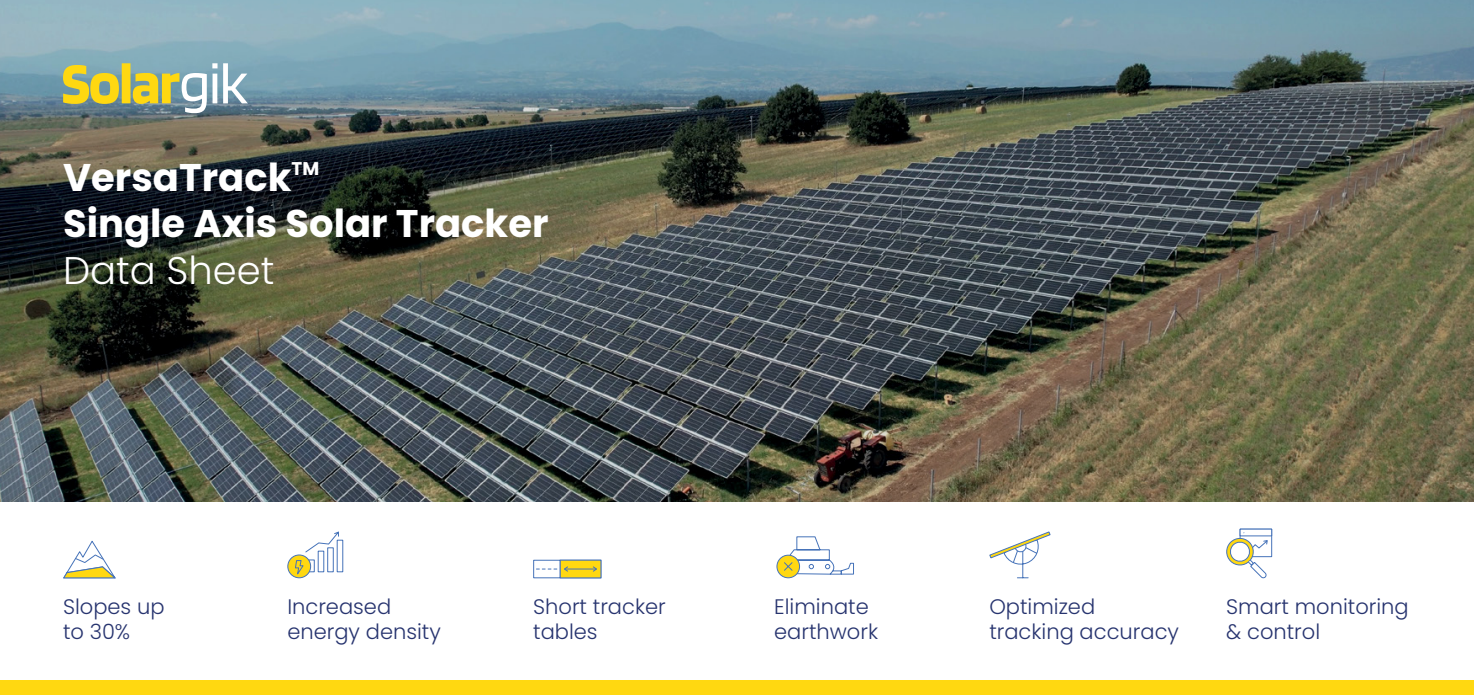
<style>
.page{position:relative;width:1474px;height:695px;background:#fff}
.page>*{position:absolute;margin:0;border:0;box-sizing:border-box;transform-origin:0 0}
.t1{font:700 38.5px/46.2px "Poppins";color:#fff}
.t2{font:300 38.5px "Poppins";color:#fff}
.t3{font:300 21px/25.2px "Poppins";color:#27346f}
</style>
<div class="page">
<img style="left:0;top:0;width:1473px;height:501px">
<svg style="left:63px;top:63px;width:185px;height:50px;background:#a6b285"></svg>
<svg style="left:63px;top:540px;width:53px;height:39px"></svg>
<svg style="left:777px;top:555px;width:22px;height:22px"></svg>
<div style="left:776px;top:554px;width:24px;height:24px;border:1px solid #4673b9;border-radius:50%"></div>
<svg style="left:783px;top:536px;width:71px;height:39px"></svg>
<svg style="left:989px;top:531px;width:62px;height:47px"></svg>
<div style="left:1239px;top:528px;width:33px;height:29px;background:#fff;border:1px solid #4673b9"></div>
<svg style="left:1239px;top:528px;width:33px;height:8px"></svg>
<svg style="left:1226px;top:531px;width:42px;height:47px"></svg>
<svg style="left:533px;top:559px;width:69px;height:19px"></svg>
<hr style="left:565px;top:568px;width:31px;height:1px;background:#4673b9">
<svg style="left:288px;top:555px;width:22px;height:22px"></svg>
<div style="left:287px;top:554px;width:24px;height:24px;border:1px solid #4673b9;border-radius:50%"></div>
<svg style="left:294px;top:531px;width:49px;height:46px"></svg>
<div style="left:0;top:680px;width:1473px;height:14px;background:#ffd811"></div>
<h1 class="t1" style="left:63px;top:155px;width:487px">VersaTrack<sup>TM<br></sup>Single Axis Solar Tracker</h1>
<h1 class="t2" style="left:63px;top:247px;width:213px">Data Sheet</h1>
<p class="t3" style="left:63px;top:593px;width:103px">Slopes up to 30%</p>
<p class="t3" style="left:287px;top:593px;width:155px">Increased energy density</p>
<p class="t3" style="left:533px;top:593px;width:134px">Short tracker tables</p>
<p class="t3" style="left:774px;top:593px;width:105px">Eliminate earthwork</p>
<p class="t3" style="left:989px;top:593px;width:191px">Optimized tracking accuracy</p>
<p class="t3" style="left:1226px;top:593px;width:184px">Smart monitoring &amp; control</p>
</div>
